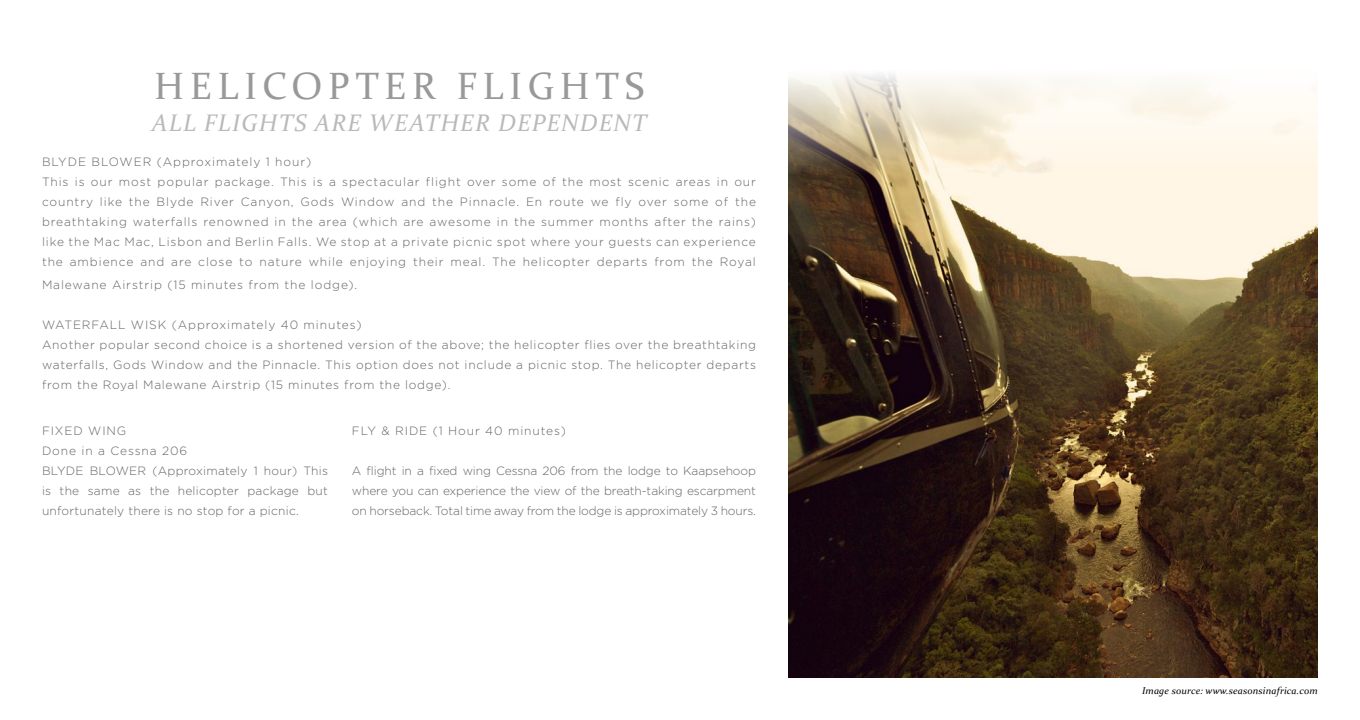
<style>
.page{position:relative;width:1360px;height:720px;background:#fff}
.page>*{position:absolute;margin:0;border:0;box-sizing:border-box;transform-origin:0 0}
.t1{font:38.1px "Constantia";letter-spacing:.145em;color:#9a989a}
.t2{font:italic 24px "Constantia";letter-spacing:.05em;color:#bab9ba}
.t3{font:300 12px/20px "Gotham";letter-spacing:.06em;color:#666366}
.t4{font:300 12px/20px "Gotham";letter-spacing:.02em;color:#666366}
.t5{font:italic 10px "Constantia";letter-spacing:.015em;color:#000}
</style>
<div class="page">
<img style="left:788px;top:74px;width:530px;height:604px">
<h1 class="t1" style="left:154px;top:60px;width:491px">HELICOPTER FLIGHTS</h1>
<h2 class="t2" style="left:152px;top:106px;width:496px">ALL FLIGHTS ARE WEATHER DEPENDENT</h2>
<p class="t3" style="left:42px;top:151px;width:716px">BLYDE BLOWER (Approximately 1 hour)<br>This is our most popular package. This is a spectacular flight over some of the most scenic areas in our country like the Blyde River Canyon, Gods Window and the Pinnacle. En route we fly over some of the breathtaking waterfalls renowned in the area (which are awesome in the summer months after the rains) like the Mac Mac, Lisbon and Berlin Falls. We stop at a private picnic spot where your guests can experience the ambience and are close to nature while enjoying their meal. The helicopter departs from the Royal</p>
<p class="t3" style="left:42px;top:274px;width:317px">Malewane Airstrip (15 minutes from the lodge).</p>
<p class="t3" style="left:42px;top:314px;width:716px">WATERFALL WISK (Approximately 40 minutes)<br>Another popular second choice is a shortened version of the above; the helicopter flies over the breathtaking waterfalls, Gods Window and the Pinnacle. This option does not include a picnic stop. The helicopter departs from the Royal Malewane Airstrip (15 minutes from the lodge).</p>
<p class="t4" style="left:42px;top:420px;width:287px">FIXED WING<br>Done in a Cessna 206<br>BLYDE BLOWER (Approximately 1 hour) This is the same as the helicopter package but unfortunately there is no stop for a picnic.</p>
<p class="t3" style="left:352px;top:420px;width:216px">FLY &amp; RIDE (1 Hour 40 minutes)</p>
<p class="t3" style="left:352px;top:460px;width:406px;text-align:justify">A flight in a fixed wing Cessna 206 from the lodge to Kaapsehoop where you can experience the view of the breath-taking escarpment on horseback. Total time away from the lodge is approximately 3 hours.</p>
<p class="t5" style="left:1142px;top:683px;width:177px">Image source: www.seasonsinafrica.com</p>
</div>
